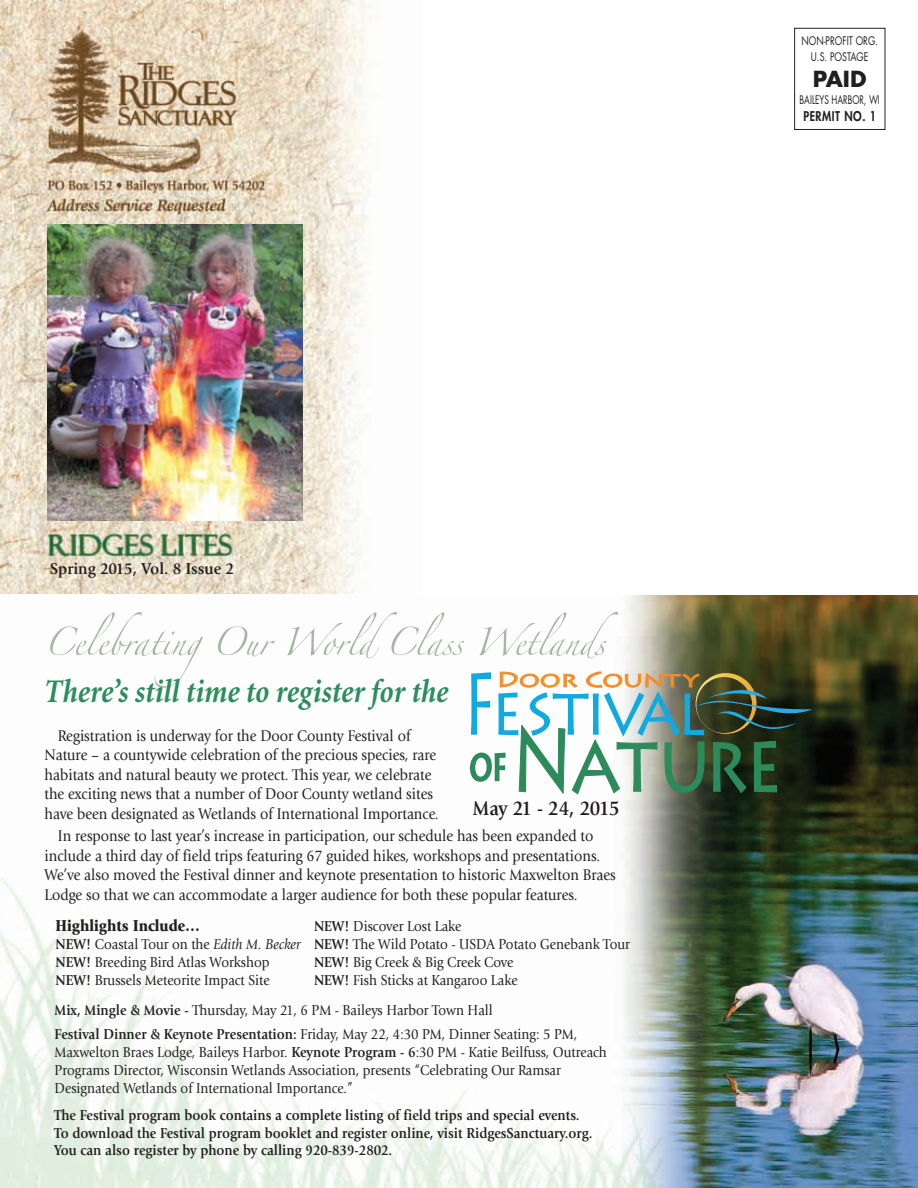
<style>
.page{position:relative;width:918px;height:1188px;background:#fff}
.page>*{position:absolute;margin:0;border:0;box-sizing:border-box;transform-origin:0 0}
.t1{font:italic 700 33px "Minion";color:#2d8d5d;scale:.88 1}
.t2{font:700 21.6px "Futura";color:#231f20}
.t3{font:21.15px "Lithos Pro";letter-spacing:-.01em;color:#f48d26;scale:1.3 1}
.t4{font:700 21px "Giovanni";letter-spacing:-.02em;color:#231f20;scale:.9 1}
.t5{font:700 16.5px "Giovanni";color:#231f20;scale:.94 1}
.t6{font:900 16.5px "Giovanni";color:#231f20;scale:.9 1}
.t7{font:16.2px/19.5px "Giovanni";color:#231f20;scale:.9 1}
.t8{font:15px/18px "Giovanni";color:#231f20;scale:.9 1}
.t9{font:700 15px/17.2px "Giovanni";color:#231f20;scale:.9 1}
.t10{font:800 13.05px "Futura";letter-spacing:.05em;color:#231f20;scale:.84 1}
.t11{font:11.55px/15.5px "Futura";color:#231f20;text-align:center;scale:.76 1}
.t12{font:11.55px "Futura";color:#231f20;scale:.71 1}
.s1{font-weight:700}
.s2{font-style:italic}
</style>
<div class="page">
<img style="left:0;top:0;width:379px;height:594px">
<div style="left:794px;top:28px;width:91px;height:102px;border:1px solid #231f20"></div>
<img style="left:47px;top:225px;width:255px;height:296px">
<img style="left:0;top:596px;width:918px;height:592px">
<svg style="left:470px;top:672px;width:343px;height:122px"></svg>
<img style="left:50px;top:612px;width:65px;height:43px">
<p class="t11" style="left:801px;top:34px;width:102px">NON-PROFIT ORG.<br>U.S. POSTAGE</p>
<h2 class="t2" style="left:813px;top:69px;width:55px">PAID</h2>
<p class="t12" style="left:800px;top:94px;width:115px">BAILEYS HARBOR, WI</p>
<p class="t10" style="left:803px;top:110px;width:88px">PERMIT NO. 1</p>
<p class="t5" style="left:50px;top:562px;width:198px">Spring 2015, Vol. 8 Issue 2</p>
<h3 class="t3" style="left:496px;top:667px;width:157px">Door Count y</h3>
<h1 class="t1" style="left:44px;top:678px;width:461px">There’s still time to register for the</h1>
<p class="t7" style="left:44px;top:727px;width:440px;text-indent:13px">Registration is underway for the Door County Festival of Nature – a countywide celebration of the precious species, rare habitats and natural beauty we protect. This year, we celebrate the exciting news that a number of Door County wetland sites have been designated as Wetlands of International Importance.</p>
<p class="t7" style="left:44px;top:828px;width:636px;text-indent:13px">In response to last year’s increase in participation, our schedule has been expanded to include a third day of field trips featuring 67 guided hikes, workshops and presentations.<br>We’ve also moved the Festival dinner and keynote presentation to historic Maxwelton Braes Lodge so that we can accommodate a larger audience for both these popular features.</p>
<p class="t4" style="left:473px;top:799px;width:165px">May 21 - 24, 2015</p>
<p class="t6" style="left:56px;top:919px;width:162px">Highlights Include…</p>
<p class="t8" style="left:56px;top:936px;width:274px"><span class="s1">NEW!</span> Coastal Tour on the <span class="s2">Edith M. Becker<br></span><span class="s1">NEW!</span> Breeding Bird Atlas Workshop<br><span class="s1">NEW!</span> Brussels Meteorite Impact Site</p>
<p class="t8" style="left:314px;top:918px;width:353px"><span class="s1">NEW!</span> Discover Lost Lake<br><span class="s1">NEW!</span> The Wild Potato - USDA Potato Genebank Tour <span class="s1">NEW!</span> Big Creek &amp; Big Creek Cove<br><span class="s1">NEW!</span> Fish Sticks at Kangaroo Lake</p>
<p class="t8" style="left:55px;top:999px;width:582px;line-height:24px"><span class="s1">Mix, Mingle &amp; Movie -</span> Thursday, May 21, 6 PM - Baileys Harbor Town Hall<br><span class="s1">Festival Dinner &amp; Keynote Presentation:</span> Friday, May 22, 4:30 PM, Dinner Seating: 5 PM,</p>
<p class="t8" style="left:55px;top:1044px;width:615px">Maxwelton Braes Lodge, Baileys Harbor. <span class="s1">Keynote Program - 6</span>:30 PM - Katie Beilfuss, Outreach<br>Programs Director, Wisconsin Wetlands Association, presents “Celebrating Our Ramsar<br>Designated Wetlands of International Importance.”</p>
<p class="t9" style="left:54px;top:1108px;width:600px">The Festival program book contains a complete listing of field trips and special events.<br>To download the Festival program booklet and register online, visit RidgesSanctuary.org.<br>You can also register by phone by calling 920-839-2802.</p>
</div>
